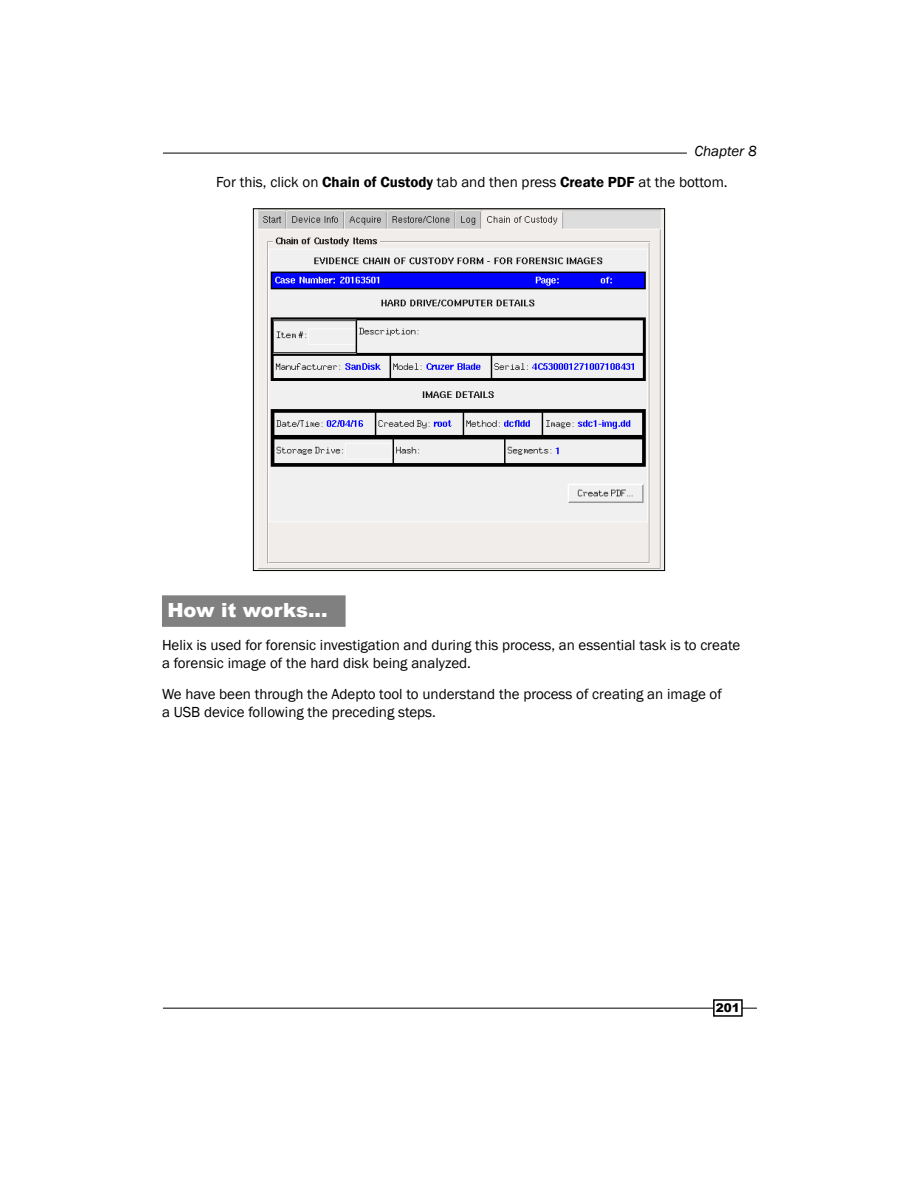
<style>
.page{position:relative;width:918px;height:1188px;background:#fff}
.page>*{position:absolute;margin:0;border:0;box-sizing:border-box;transform-origin:0 0}
.t1{font:900 19.5px "Arial";color:#fff}
.t2{font:15px/18px "Franklin Gothic";color:#000}
.t3{font:italic 15px "Franklin Gothic";color:#000}
.t4{font:900 12px "Arial";color:#000}
.s1{font-weight:600}
</style>
<div class="page">
<hr style="left:163px;top:1008px;width:594px;height:1px;background:#000">
<hr style="left:163px;top:153px;width:524px;height:1px;background:#000">
<div style="left:714px;top:1000px;width:28px;height:16px;background:#fff"></div>
<div style="left:713px;top:999px;width:30px;height:18px;border:2px solid #000"></div>
<div style="left:162px;top:595px;width:184px;height:32px;background:#808080"></div>
<img style="left:255px;top:210px;width:408px;height:359px">
<div style="left:253px;top:208px;width:412px;height:363px;border:1px solid #000"></div>
<p class="t3" style="left:694px;top:142px;width:64px">Chapter 8</p>
<p class="t2" style="left:216px;top:173px;width:513px">For this, click on <span class="s1">Chain of Custody</span> tab and then press <span class="s1">Create PDF</span> at the bottom.</p>
<h1 class="t1" style="left:167px;top:596px;width:162px">How it works...</h1>
<p class="t2" style="left:162px;top:636px;width:580px">Helix is used for forensic investigation and during this process, an essential task is to create a forensic image of the hard disk being analyzed.</p>
<p class="t2" style="left:162px;top:685px;width:561px">We have been through the Adepto tool to understand the process of creating an image of a USB device following the preceding steps.</p>
<p class="t4" style="left:716px;top:999px;width:26px">201</p>
</div>
